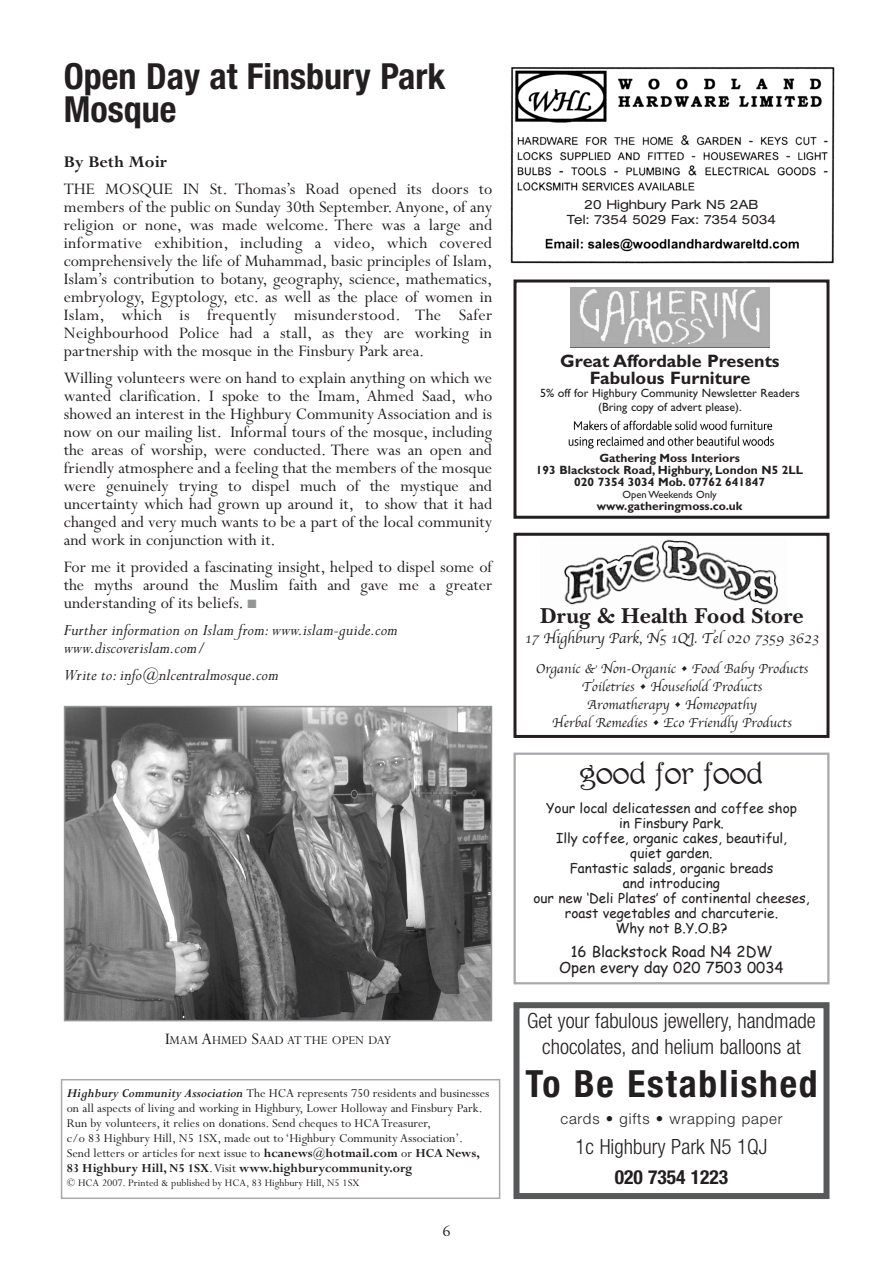
<style>
.page{position:relative;width:894px;height:1263px;background:#fff}
.page>*{position:absolute;margin:0;border:0;box-sizing:border-box;transform-origin:0 0}
.t1{font:700 condensed 37.5px "Helvetica Neue";letter-spacing:.05em;color:#231f20}
.t2{font:700 condensed 36px/33px "Helvetica Neue";color:#231f20}
.t3{font:33px "Harrington";color:#231f20}
.t4{font:700 22.5px "New Baskerville";color:#231f20}
.t5{font:300 condensed 21px/25.5px "Helvetica Neue";color:#231f20;text-align:center}
.t6{font:700 condensed 19.5px "Helvetica Neue";color:#231f20}
.t7{font:18px/18px "Perpetua";color:#231f20;text-align:justify}
.t8{font:italic 18px/18px "Perpetua";color:#231f20}
.t9{font:700 18px/16.5px "Gill Sans";color:#231f20;text-align:center}
.t10{font:700 18px "Perpetua";color:#231f20}
.t11{font:15px/16.5px "Comic Sans MS";color:#231f20;text-align:center}
.t12{font:15px "Apple Chancery";letter-spacing:-.01em;color:#231f20}
.t13{font:300 15px "Helvetica Neue";letter-spacing:.055em;color:#231f20}
.t14{font:13.5px/15px "Perpetua";color:#231f20}
.t15{font:13.5px/15px "Comic Sans MS";color:#231f20;text-align:center}
.t16{font:13.5px/18px "Apple Chancery";color:#231f20;text-align:center}
.t17{font:expanded 12.75px/15.3px "Helvetica Neue";color:#231f20;text-align:center}
.t18{font:700 12px/12px "Gill Sans";color:#231f20;text-align:center}
.t19{font:12px/13.5px "Gill Sans";color:#231f20;text-align:center}
.t20{font:11.25px "Perpetua";color:#231f20}
.t21{font:10.5px "Gill Sans";color:#231f20}
.s1{color:#939598}
.s2{font-size:18px}
.s3{font-weight:700;font-style:italic}
.s4{font-weight:700}
</style>
<div class="page">
<svg style="left:513px;top:279px;width:317px;height:459px"></svg>
<img style="left:570px;top:287px;width:199px;height:61px">
<img style="left:546px;top:416px;width:248px;height:35px">
<img style="left:510px;top:67px;width:325px;height:197px">
<div style="left:513px;top:199px;width:316px;height:37px;background:#fff"></div>
<div style="left:520px;top:355px;width:300px;height:61px;background:#fff"></div>
<div style="left:519px;top:454px;width:301px;height:60px;background:#fff"></div>
<div style="left:513px;top:1002px;width:316px;height:197px;border:6px solid #57585a"></div>
<div style="left:61px;top:1079px;width:439px;height:120px;border:2px solid #a8a9ad"></div>
<img style="left:540px;top:539px;width:246px;height:69px">
<div style="left:520px;top:608px;width:303px;height:123px;background:#fff"></div>
<div style="left:513px;top:753px;width:316px;height:231px;border:2px solid #a8a9ad"></div>
<img style="left:67px;top:709px;width:422px;height:309px">
<div style="left:64px;top:706px;width:428px;height:315px;border:2px solid #939598"></div>
<h2 class="t2" style="left:64px;top:63px;width:383px">Open Day at Finsbury Park<br>Mosque</h2>
<p class="t10" style="left:64px;top:156px;width:105px">By Beth Moir</p>
<p class="t7" style="left:64px;top:182px;width:430px">THE MOSQUE IN St. Thomas’s Road opened its doors to members of the public on Sunday 30th September. Anyone, of any religion or none, was made welcome. There was a large and informative exhibition, including a video, which covered comprehensively the life of Muhammad, basic principles of Islam, Islam’s contribution to botany, geography, science, mathematics, embryology, Egyptology, etc. as well as the place of women in Islam, which is frequently misunderstood. The Safer Neighbourhood Police had a stall, as they are working in partnership with the mosque in the Finsbury Park area.</p>
<p class="t7" style="left:64px;top:371px;width:430px">Willing volunteers were on hand to explain anything on which we wanted clarification. I spoke to the Imam, Ahmed Saad, who showed an interest in the Highbury Community Association and is now on our mailing list. Informal tours of the mosque, including the areas of worship, were conducted. There was an open and friendly atmosphere and a feeling that the members of the mosque were genuinely trying to dispel much of the mystique and uncertainty which had grown up around it, to show that it had changed and very much wants to be a part of the local community and work in conjunction with it.</p>
<p class="t7" style="left:64px;top:560px;width:430px">For me it provided a fascinating insight, helped to dispel some of the myths around the Muslim faith and gave me a greater understanding of its beliefs. <span class="s1">■</span></p>
<p class="t8" style="left:64px;top:623px;width:335px">Further information on Islam from: www.islam-guide.com www.discoverislam.com/</p>
<p class="t8" style="left:64px;top:668px;width:216px">Write to: info@nlcentralmosque.com</p>
<p class="t14" style="left:165px;top:1035px;width:228px"><span class="s2">I</span>MAM <span class="s2">A</span>HMED <span class="s2">S</span>AAD AT THE OPEN DAY</p>
<p class="t14" style="left:67px;top:1087px;width:424px"><span class="s3">Highbury Community Association</span> The HCA represents 750 residents and businesses on all aspects of living and working in Highbury, Lower Holloway and Finsbury Park.<br>Run by volunteers, it relies on donations. Send cheques to HCA Treasurer,<br>c/o 83 Highbury Hill, N5 1SX, made out to ‘Highbury Community Association’.<br>Send letters or articles for next issue to <span class="s4">hcanews@hotmail.com</span> or <span class="s4">HCA News, 83 Highbury Hill, N5 1SX</span>.Visit <span class="s4">www.highburycommunity.org</span></p>
<p class="t20" style="left:67px;top:1179px;width:294px">© HCA 2007. Printed &amp; published by HCA, 83 Highbury Hill, N5 1SX</p>
<p class="t7" style="left:442px;top:1224px;width:10px">6</p>
<p class="t17" style="left:567px;top:198px;width:211px">20 Highbury Park N5 2AB<br>Tel: 7354 5029 Fax: 7354 5034</p>
<p class="t9" style="left:560px;top:355px;width:221px">Great Affordable Presents<br>Fabulous Furniture</p>
<p class="t19" style="left:540px;top:388px;width:261px">5% off for Highbury Community Newsletter Readers (Bring copy of advert please).</p>
<p class="t18" style="left:536px;top:453px;width:269px">Gathering Moss Interiors<br>193 Blackstock Road, Highbury, London N5 2LL<br>020 7354 3034 Mob. 07762 641847</p>
<p class="t21" style="left:622px;top:491px;width:96px">Open Weekends Only</p>
<p class="t18" style="left:596px;top:501px;width:147px">www.gatheringmoss.co.uk</p>
<p class="t4" style="left:540px;top:608px;width:265px">Drug &amp; Health Food Store</p>
<p class="t12" style="left:525px;top:626px;width:295px">17 Highbury Park, N5 1QJ. Tel 020 7359 3623</p>
<p class="t16" style="left:536px;top:659px;width:274px">Organic &amp; Non-Organic • Food Baby Products Toiletries • Household Products<br>Aromatherapy • Homeopathy<br>Herbal Remedies • Eco Friendly Products</p>
<h3 class="t3" style="left:580px;top:759px;width:184px">good for food</h3>
<p class="t15" style="left:533px;top:800px;width:277px">Your local delicatessen and coffee shop<br>in Finsbury Park.<br>Illy coffee, organic cakes, beautiful,<br>quiet garden.<br>Fantastic salads, organic breads<br>and introducing<br>our new ‘Deli Plates’ of continental cheeses, roast vegetables and charcuterie.<br>Why not B.Y.O.B?</p>
<p class="t11" style="left:559px;top:942px;width:226px">16 Blackstock Road N4 2DW<br>Open every day 020 7503 0034</p>
<p class="t5" style="left:527px;top:1010px;width:290px">Get your fabulous jewellery, handmade chocolates, and helium balloons at</p>
<h1 class="t1" style="left:525px;top:1071px;width:294px">To Be Established</h1>
<p class="t13" style="left:560px;top:1114px;width:224px">cards • gifts • wrapping paper</p>
<p class="t5" style="left:575px;top:1136px;width:193px">1c Highbury Park N5 1QJ</p>
<p class="t6" style="left:615px;top:1170px;width:115px">020 7354 1223</p>
</div>
